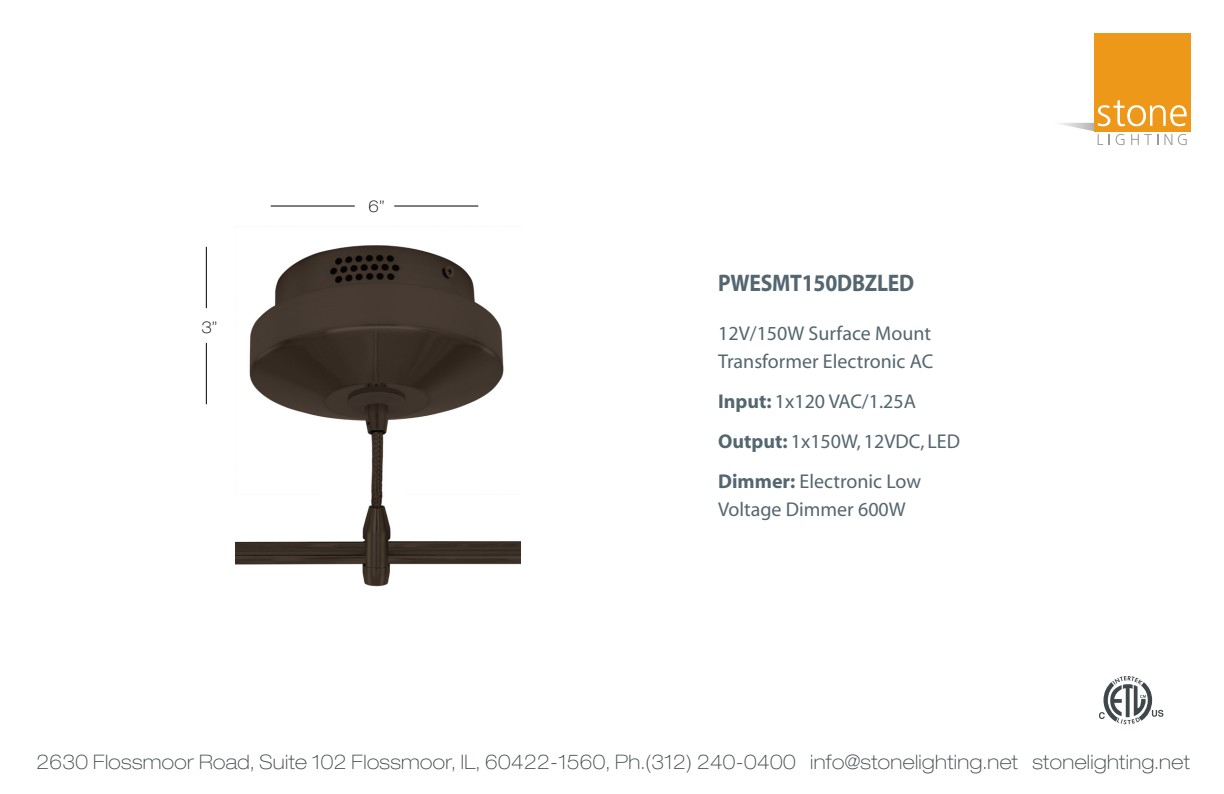
<style>
.page{position:relative;width:1224px;height:794px;background:#fff}
.page>*{position:absolute;margin:0;border:0;box-sizing:border-box;transform-origin:0 0}
.t1{font:700 24px "Myriad";letter-spacing:-.01em;color:#54666f;scale:.9 1}
.t2{font:20px/40px "Myriad";color:#54666f}
.t3{font:100 expanded 20px "Helvetica Neue LT Std";letter-spacing:.02em;color:#3e474a}
.t4{font:100 expanded 16px "Helvetica Neue LT Std";color:#000}
.s1{font-weight:700}
</style>
<div class="page">
<div style="left:1095px;top:33px;width:96px;height:98px;background:#ee981a"></div>
<svg style="left:1059px;top:100px;width:132px;height:45px"></svg>
<svg style="left:1099px;top:676px;width:64px;height:48px"></svg>
<img style="left:235px;top:245px;width:285px;height:342px">
<hr style="left:394px;top:206px;width:84px;height:1px;background:#000">
<hr style="left:271px;top:206px;width:84px;height:1px;background:#000">
<hr style="left:206px;top:247px;width:1px;height:61px;background:#000">
<hr style="left:206px;top:343px;width:1px;height:61px;background:#000">
<p class="t4" style="left:202px;top:317px;width:17px">3”</p>
<p class="t4" style="left:369px;top:197px;width:17px">6”</p>
<p class="t1" style="left:718px;top:270px;width:219px">PWESMT150DBZLED</p>
<p class="t2" style="left:718px;top:320px;width:217px;line-height:28px">12V/150W Surface Mount<br>Transformer Electronic AC</p>
<p class="t2" style="left:718px;top:382px;width:243px"><span class="s1">Input:</span> 1x120 VAC/1.25A<br><span class="s1">Output:</span> 1x150W, 12VDC, LED<br><span class="s1">Dimmer:</span> Electronic Low</p>
<p class="t2" style="left:718px;top:490px;width:189px">Voltage Dimmer 600W</p>
<p class="t3" style="left:37px;top:749px;width:1155px">2630 Flossmoor Road, Suite 102 Flossmoor, IL, 60422-1560, Ph.(312) 240-0400 info@stonelighting.net stonelighting.net</p>
</div>
